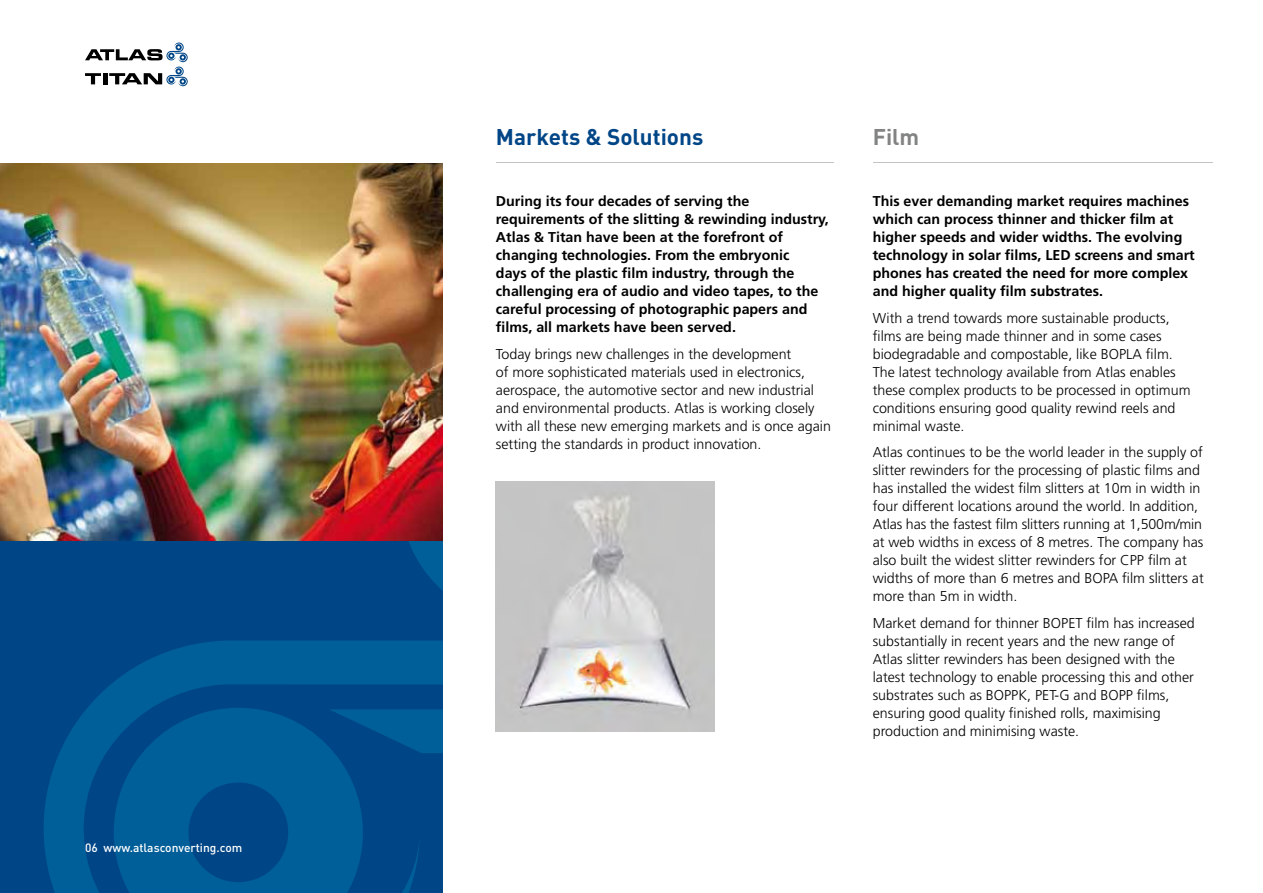
<style>
.page{position:relative;width:1263px;height:893px;background:#fff}
.page>*{position:absolute;margin:0;border:0;box-sizing:border-box;transform-origin:0 0}
.t1{font:700 22.5px "DIN";color:#004687}
.t2{font:700 22.5px "DIN";color:#818483}
.t3{font:300 14.25px/18px "Frutiger";color:#000}
.t4{font:700 14.25px/18px "Frutiger";color:#000}
.t5{font:500 12px "DIN";color:#fff}
</style>
<div class="page">
<div style="left:0;top:497px;width:443px;height:396px;background:#004687"></div>
<svg style="left:44px;top:540px;width:399px;height:353px"></svg>
<svg style="left:114px;top:708px;width:249px;height:185px;fill:#005e98"></svg>
<hr style="left:496px;top:162px;width:338px;height:1px;background:#c1c4c1">
<img style="left:0;top:163px;width:443px;height:377px">
<hr style="left:873px;top:162px;width:339px;height:1px;background:#c1c4c1">
<svg style="left:85px;top:43px;width:103px;height:43px"></svg>
<img style="left:496px;top:482px;width:218px;height:249px">
<p class="t5" style="left:85px;top:840px;width:159px">06 www.atlasconverting.com</p>
<h1 class="t1" style="left:496px;top:123px;width:209px">Markets &amp; Solutions</h1>
<p class="t4" style="left:496px;top:192px;width:334px">During its four decades of serving the requirements of the slitting &amp; rewinding industry, Atlas &amp; Titan have been at the forefront of changing technologies. From the embryonic<br>days of the plastic film industry, through the challenging era of audio and video tapes, to the careful processing of photographic papers and films, all markets have been served.</p>
<p class="t3" style="left:496px;top:345px;width:336px">Today brings new challenges in the development<br>of more sophisticated materials used in electronics, aerospace, the automotive sector and new industrial and environmental products. Atlas is working closely with all these new emerging markets and is once again setting the standards in product innovation.</p>
<h1 class="t2" style="left:873px;top:123px;width:48px">Film</h1>
<p class="t4" style="left:873px;top:192px;width:323px">This ever demanding market requires machines which can process thinner and thicker film at higher speeds and wider widths. The evolving technology in solar films, LED screens and smart phones has created the need for more complex and higher quality film substrates.</p>
<p class="t3" style="left:873px;top:309px;width:319px">With a trend towards more sustainable products, films are being made thinner and in some cases biodegradable and compostable, like BOPLA film.<br>The latest technology available from Atlas enables these complex products to be processed in optimum conditions ensuring good quality rewind reels and minimal waste.</p>
<p class="t3" style="left:873px;top:443px;width:332px">Atlas continues to be the world leader in the supply of slitter rewinders for the processing of plastic films and has installed the widest film slitters at 10m in width in four different locations around the world. In addition, Atlas has the fastest film slitters running at 1,500m/min at web widths in excess of 8 metres. The company has also built the widest slitter rewinders for CPP film at widths of more than 6 metres and BOPA film slitters at more than 5m in width.</p>
<p class="t3" style="left:873px;top:614px;width:323px">Market demand for thinner BOPET film has increased substantially in recent years and the new range of Atlas slitter rewinders has been designed with the latest technology to enable processing this and other substrates such as BOPPK, PET-G and BOPP films, ensuring good quality finished rolls, maximising production and minimising waste.</p>
</div>
